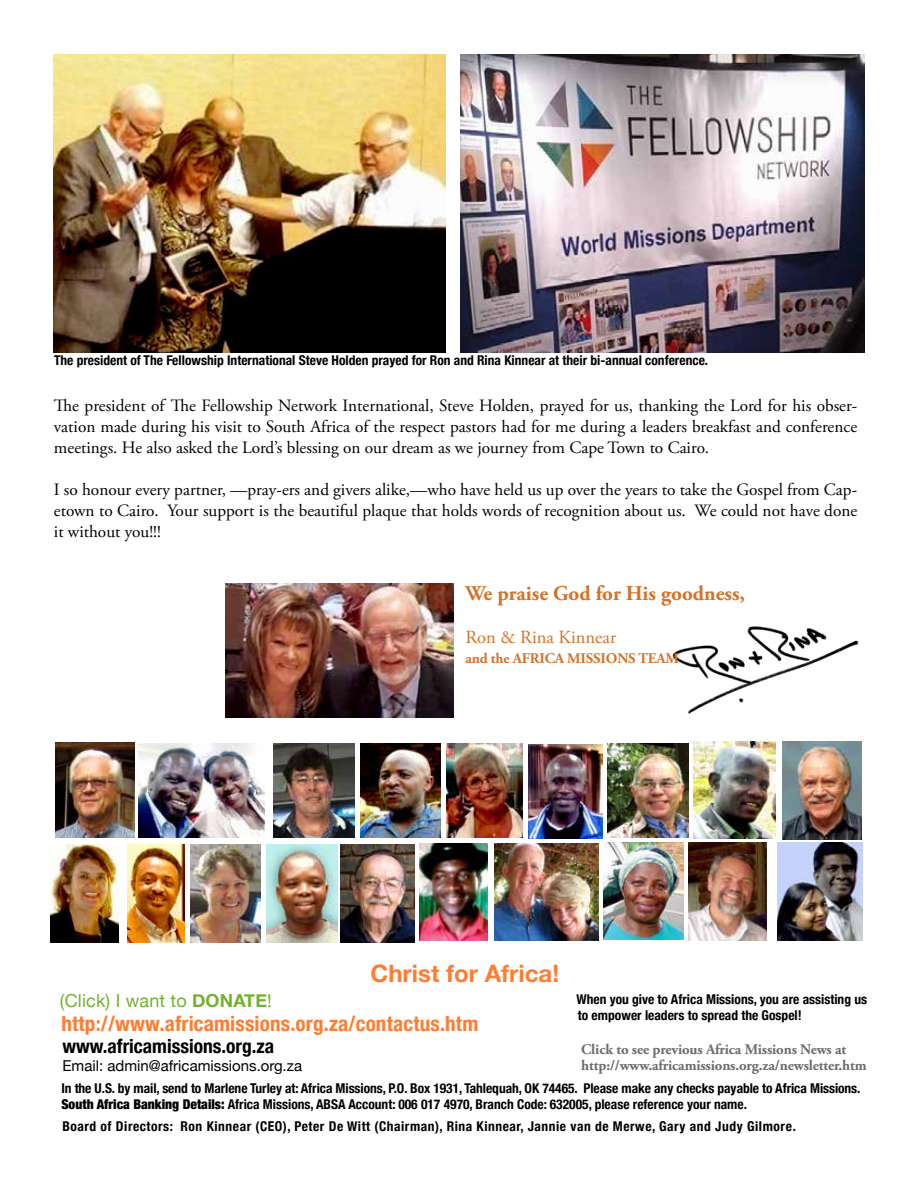
<style>
.page{position:relative;width:918px;height:1188px;background:#fff}
.page>*{position:absolute;margin:0;border:0;box-sizing:border-box;transform-origin:0 0}
.t1{font:700 24px "Helvetica Neue";color:#ff7c31}
.t2{font:700 condensed 21px "Helvetica Neue";letter-spacing:.01em;color:#ff7c31}
.t3{font:700 21px "Adobe Garamond Pro";color:#d2732a}
.t4{font:700 condensed 19.5px "Helvetica Neue";color:#000}
.t5{font:18.45px "Adobe Garamond Pro";color:#d2732a}
.t6{font:18px "Helvetica Neue";letter-spacing:.01em;color:#74b12f}
.t7{font:17.25px/21px "Adobe Garamond Pro";color:#000;text-align:justify}
.t8{font:15px "Helvetica Neue";color:#000}
.t9{font:700 14.7px/16.5px "Adobe Garamond Pro";letter-spacing:-.01em;color:#6b6c6f}
.t10{font:700 14.7px "Adobe Garamond Pro";letter-spacing:-.01em;color:#d2732a}
.t11{font:700 condensed 13.5px/16.2px "Helvetica Neue";color:#000}
.t12{font:700 condensed 13.5px "Helvetica Neue";letter-spacing:.04em;color:#000}
.s1{font-weight:700}
.s2{font-weight:900}
</style>
<div class="page">
<img style="left:672px;top:626px;width:187px;height:88px">
<img style="left:54px;top:54px;width:392px;height:298px">
<img style="left:460px;top:54px;width:404px;height:298px">
<img style="left:225px;top:584px;width:229px;height:134px">
<img style="left:529px;top:744px;width:74px;height:95px">
<img style="left:274px;top:744px;width:80px;height:94px">
<img style="left:266px;top:845px;width:71px;height:97px">
<img style="left:360px;top:743px;width:81px;height:95px">
<img style="left:127px;top:845px;width:57px;height:97px">
<img style="left:608px;top:744px;width:80px;height:93px">
<img style="left:190px;top:845px;width:70px;height:97px">
<img style="left:446px;top:743px;width:77px;height:95px">
<img style="left:420px;top:843px;width:68px;height:98px">
<img style="left:494px;top:843px;width:105px;height:98px">
<img style="left:778px;top:843px;width:84px;height:97px">
<img style="left:55px;top:743px;width:80px;height:94px">
<img style="left:139px;top:744px;width:125px;height:94px">
<img style="left:51px;top:845px;width:67px;height:97px">
<img style="left:694px;top:742px;width:81px;height:97px">
<img style="left:783px;top:742px;width:79px;height:97px">
<img style="left:604px;top:842px;width:80px;height:97px">
<img style="left:341px;top:845px;width:73px;height:97px">
<img style="left:688px;top:843px;width:79px;height:97px">
<p class="t11" style="left:54px;top:351px;width:656px">The president of The Fellowship International Steve Holden prayed for Ron and Rina Kinnear at their bi-annual conference.</p>
<p class="t7" style="left:54px;top:396px;width:805px">The president of The Fellowship Network International, Steve Holden, prayed for us, thanking the Lord for his obser&shy;vation made during his visit to South Africa of the respect pastors had for me during a leaders breakfast and conference meetings. He also asked the Lord’s blessing on our dream as we journey from Cape Town to Cairo.</p>
<p class="t7" style="left:54px;top:480px;width:805px">I so honour every partner, —pray-ers and givers alike,—who have held us up over the years to take the Gospel from Cap&shy;etown to Cairo. Your support is the beautiful plaque that holds words of recognition about us. We could not have done it without you!!!</p>
<p class="t3" style="left:465px;top:581px;width:281px">We praise God for His goodness,</p>
<p class="t5" style="left:465px;top:627px;width:152px">Ron &amp; Rina Kinnear</p>
<p class="t10" style="left:465px;top:650px;width:215px">and the AFRICA MISSIONS TEAM</p>
<h1 class="t1" style="left:371px;top:954px;width:190px">Christ for Africa!</h1>
<p class="t6" style="left:60px;top:988px;width:213px">(Click) I want to <span class="s1">DONATE</span>!</p>
<p class="t2" style="left:61px;top:1006px;width:418px">http://www.africamissions.org.za/contactus.htm</p>
<p class="t4" style="left:62px;top:1030px;width:213px">www.africamissions.org.za</p>
<p class="t8" style="left:62px;top:1055px;width:241px">Email: admin@africamissions.org.za</p>
<p class="t11" style="left:576px;top:990px;width:292px">When you give to Africa Missions, you are assisting us to empower leaders to spread the Gospel!</p>
<p class="t9" style="left:581px;top:1041px;width:287px">Click to see previous Africa Missions News at http://www.africamissions.org.za/newsletter.htm</p>
<p class="t11" style="left:61px;top:1079px;width:801px">In the U.S. by mail, send to Marlene Turley at: Africa Missions, P.O. Box 1931, Tahlequah, OK 74465. Please make any checks payable to Africa Missions.<br><span class="s2">South Africa Banking Details:</span> Africa Missions, ABSA Account: 006 017 4970, Branch Code: 632005, please reference your name.</p>
<p class="t12" style="left:62px;top:1115px;width:735px">Board of Directors: Ron Kinnear (CEO), Peter De Witt (Chairman), Rina Kinnear, Jannie van de Merwe, Gary and Judy Gilmore.</p>
</div>
